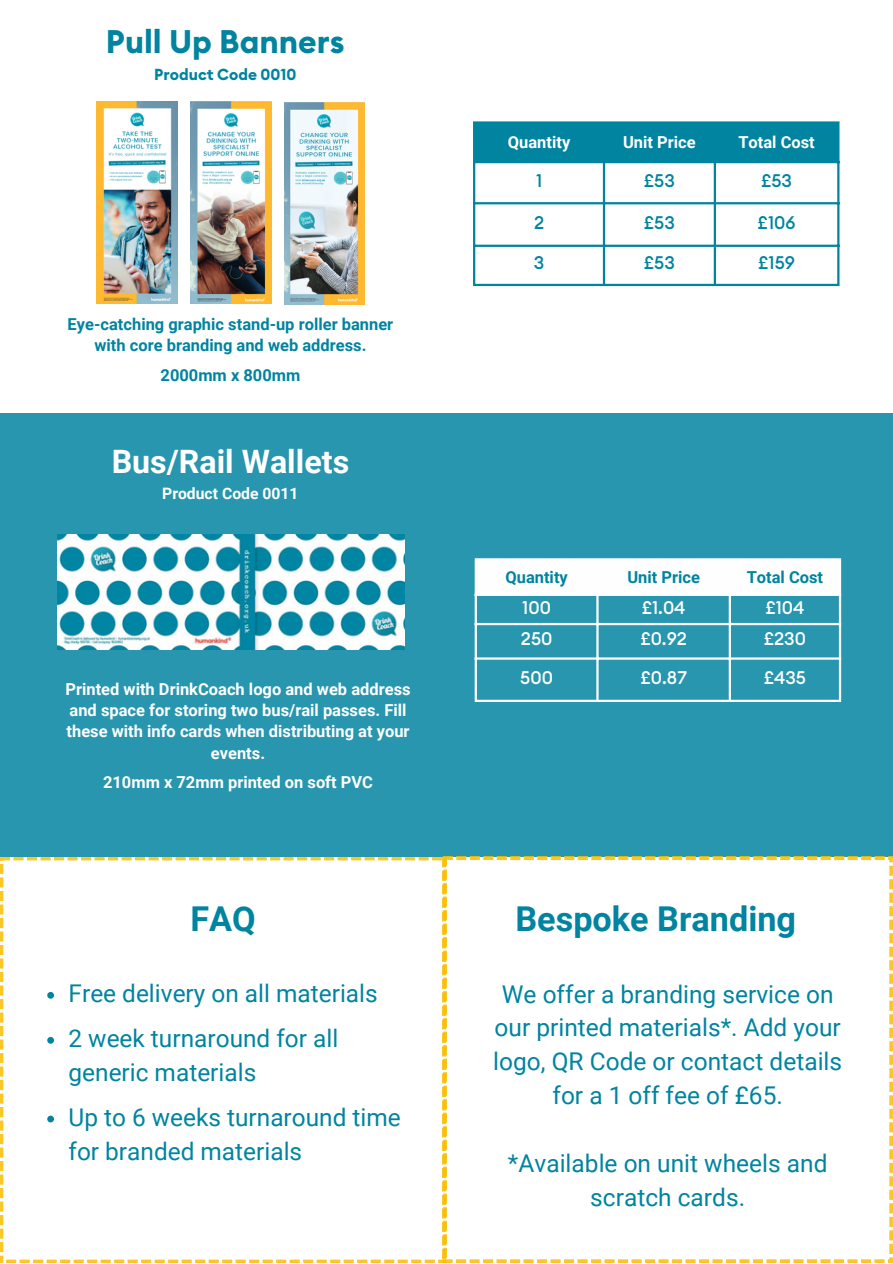
<style>
.page{position:relative;width:893px;height:1264px;background:#fff}
.page>*{position:absolute;margin:0;border:0;box-sizing:border-box;transform-origin:0 0}
.t1{font:700 34.2px "Roboto";color:#0084a0}
.t2{font:700 32.25px "Roboto";color:#fff}
.t3{font:700 32.25px "Euclid Circular B";color:#0084a0}
.t4{font:24.45px/33.9px "Roboto";color:#0084a0}
.t5{font:500 18px "Euclid Circular B";color:#fff}
.t6{font:500 18px "Euclid Circular B";color:#0084a0}
.t7{font:700 16.5px/21.3px "Roboto";color:#fff;text-align:center}
.t8{font:700 16.5px/21.3px "Roboto";color:#0084a0;text-align:center}
.t9{font:700 15.75px "Roboto";color:#fff}
.t10{font:700 15.75px "Euclid Circular B";color:#0084a0}
</style>
<div class="page">
<div style="left:0;top:413px;width:892px;height:443px;background:#2796ae"></div>
<div style="left:477px;top:560px;width:361px;height:33px;background:#fefefe"></div>
<hr style="left:474px;top:560px;width:3px;height:139px;background:#fff">
<hr style="left:596px;top:560px;width:2px;height:139px;background:#fff">
<hr style="left:728px;top:560px;width:3px;height:139px;background:#fff">
<hr style="left:838px;top:560px;width:3px;height:139px;background:#fff">
<hr style="left:474px;top:558px;width:367px;height:2px;background:#fff">
<hr style="left:474px;top:593px;width:367px;height:3px;background:#fff">
<hr style="left:474px;top:623px;width:367px;height:2px;background:#fff">
<hr style="left:474px;top:657px;width:367px;height:2px;background:#fff">
<hr style="left:474px;top:699px;width:367px;height:3px;background:#fff">
<img style="left:58px;top:534px;width:346px;height:115px">
<div style="left:475px;top:124px;width:362px;height:37px;background:#0084a0"></div>
<hr style="left:473px;top:124px;width:2px;height:160px;background:#0084a0">
<hr style="left:603px;top:124px;width:2px;height:160px;background:#0084a0">
<hr style="left:713px;top:124px;width:3px;height:160px;background:#0084a0">
<hr style="left:837px;top:124px;width:2px;height:160px;background:#0084a0">
<hr style="left:473px;top:121px;width:366px;height:3px;background:#0084a0">
<hr style="left:473px;top:161px;width:366px;height:2px;background:#0084a0">
<hr style="left:473px;top:202px;width:366px;height:2px;background:#0084a0">
<hr style="left:473px;top:245px;width:366px;height:2px;background:#0084a0">
<hr style="left:473px;top:284px;width:366px;height:2px;background:#0084a0">
<img style="left:190px;top:101px;width:81px;height:203px">
<img style="left:284px;top:102px;width:80px;height:202px">
<img style="left:97px;top:101px;width:81px;height:203px">
<svg style="left:0;top:857px;width:442px;height:405px"></svg>
<svg style="left:442px;top:856px;width:450px;height:406px"></svg>
<svg style="left:47px;top:991px;width:7px;height:7px"></svg>
<svg style="left:47px;top:1036px;width:7px;height:7px"></svg>
<svg style="left:47px;top:1115px;width:7px;height:7px"></svg>
<h2 class="t3" style="left:106px;top:20px;width:240px">Pull Up Banners</h2>
<p class="t10" style="left:154px;top:64px;width:144px">Product Code 0010</p>
<p class="t8" style="left:68px;top:314px;width:327px">Eye-catching graphic stand-up roller banner with core branding and web address.</p>
<p class="t8" style="left:160px;top:364px;width:141px">2000mm x 800mm</p>
<h2 class="t2" style="left:112px;top:443px;width:239px">Bus/Rail Wallets</h2>
<p class="t9" style="left:162px;top:484px;width:138px">Product Code 0011</p>
<p class="t7" style="left:65px;top:678px;width:346px">Printed with DrinkCoach logo and web address and space for storing two bus/rail passes. Fill these with info cards when distributing at your events.</p>
<p class="t7" style="left:103px;top:771px;width:271px">210mm x 72mm printed on soft PVC</p>
<p class="t7" style="left:508px;top:132px;width:64px">Quantity</p>
<p class="t7" style="left:623px;top:132px;width:74px">Unit Price</p>
<p class="t7" style="left:738px;top:132px;width:78px">Total Cost</p>
<p class="t6" style="left:536px;top:172px;width:8px">1</p>
<p class="t6" style="left:644px;top:172px;width:32px">£53</p>
<p class="t6" style="left:761px;top:172px;width:32px">£53</p>
<p class="t6" style="left:534px;top:215px;width:12px">2</p>
<p class="t6" style="left:644px;top:215px;width:32px">£53</p>
<p class="t6" style="left:757px;top:215px;width:39px">£106</p>
<p class="t6" style="left:533px;top:255px;width:12px">3</p>
<p class="t6" style="left:644px;top:255px;width:32px">£53</p>
<p class="t6" style="left:758px;top:255px;width:38px">£159</p>
<p class="t8" style="left:505px;top:566px;width:64px">Quantity</p>
<p class="t8" style="left:627px;top:566px;width:74px">Unit Price</p>
<p class="t8" style="left:746px;top:566px;width:78px">Total Cost</p>
<p class="t5" style="left:522px;top:599px;width:30px">100</p>
<p class="t5" style="left:641px;top:599px;width:45px">£1.04</p>
<p class="t5" style="left:765px;top:599px;width:41px">£104</p>
<p class="t5" style="left:521px;top:631px;width:33px">250</p>
<p class="t5" style="left:640px;top:631px;width:48px">£0.92</p>
<p class="t5" style="left:763px;top:631px;width:44px">£230</p>
<p class="t5" style="left:520px;top:670px;width:34px">500</p>
<p class="t5" style="left:640px;top:670px;width:48px">£0.87</p>
<p class="t5" style="left:763px;top:670px;width:44px">£435</p>
<h1 class="t1" style="left:190px;top:899px;width:67px">FAQ</h1>
<h1 class="t1" style="left:515px;top:899px;width:282px">Bespoke Branding</h1>
<p class="t4" style="left:69px;top:971px;width:310px;line-height:45px">Free delivery on all materials<br>2 week turnaround for all</p>
<p class="t4" style="left:69px;top:1049px;width:334px;line-height:45px">generic materials<br>Up to 6 weeks turnaround time</p>
<p class="t4" style="left:69px;top:1134px;width:235px">for branded materials</p>
<p class="t4" style="left:493px;top:977px;width:350px;text-align:center">We offer a branding service on our printed materials*. Add your logo, QR Code or contact details for a 1 off fee of £65.</p>
<p class="t4" style="left:508px;top:1146px;width:321px;text-align:center">*Available on unit wheels and scratch cards.</p>
</div>
